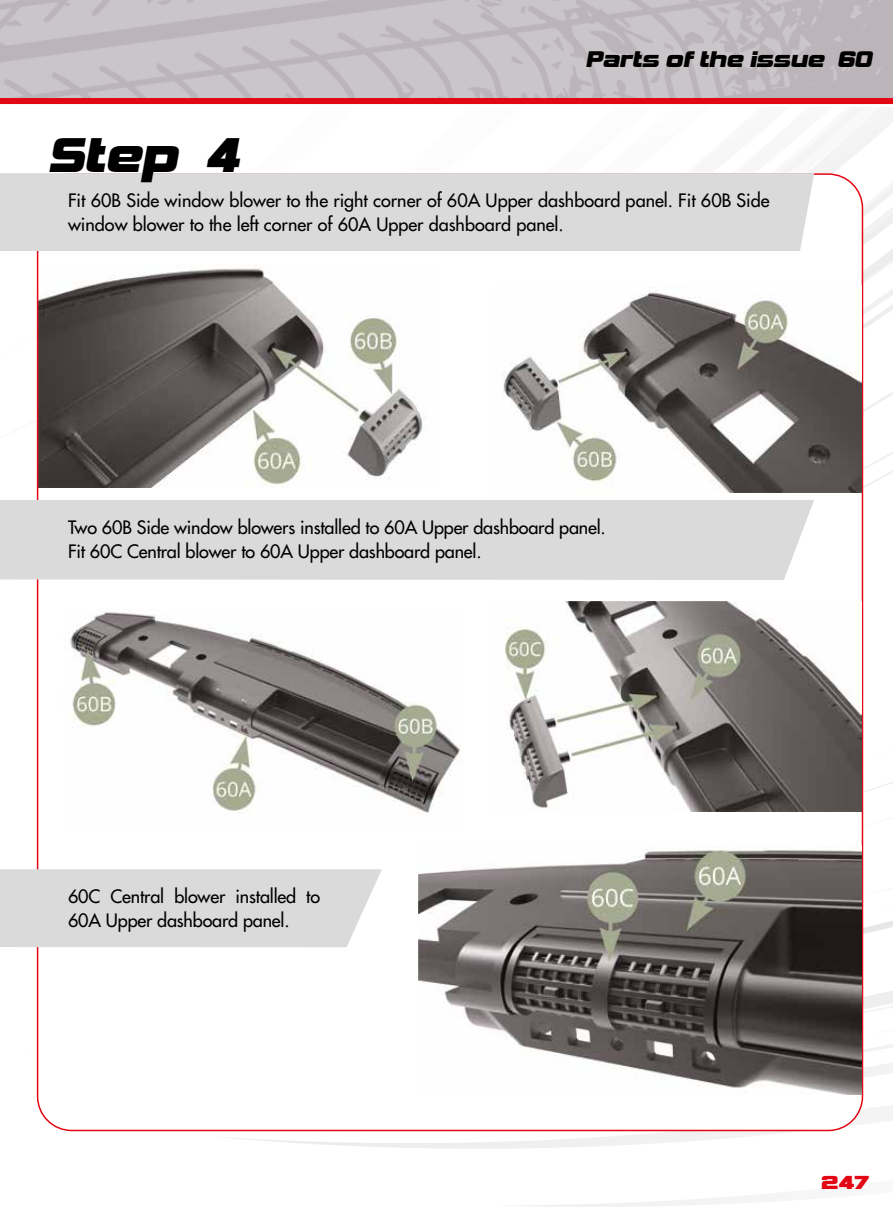
<style>
.page{position:relative;width:893px;height:1221px;background:#fff}
.page>*{position:absolute;margin:0;border:0;box-sizing:border-box;transform-origin:0 0}
.t1{font:italic 50.4px "Vipnagorgialla";color:#000;scale:.83 1}
.t2{font:italic 23.4px "Vipnagorgialla";color:#000;scale:.83 1}
.t3{font:19.5px "Vipnagorgialla";color:#e30613}
.t4{font:500 18px/24px "Futura Std";letter-spacing:-.01em;color:#000}
</style>
<div class="page">
<img style="left:0;top:0;width:893px;height:98px">
<svg style="left:36px;top:251px;width:28px;height:880px"></svg>
<div style="left:0;top:98px;width:893px;height:6px;background:#e30613"></div>
<div style="left:38px;top:174px;width:824px;height:956px;background:#fff;border-radius:34px"></div>
<img style="left:40px;top:265px;width:383px;height:222px">
<div style="left:0;top:173px;width:814px;height:78px;background:#dadada"></div>
<div style="left:0;top:869px;width:382px;height:78px;background:#dadada"></div>
<img style="left:503px;top:292px;width:359px;height:200px">
<img style="left:70px;top:612px;width:391px;height:202px">
<img style="left:505px;top:601px;width:357px;height:210px">
<div style="left:0;top:500px;width:814px;height:80px;background:#dadada"></div>
<img style="left:418px;top:845px;width:444px;height:249px">
<h1 class="t1" style="left:48px;top:127px;width:244px">Step 4</h1>
<p class="t2" style="left:586px;top:46px;width:352px">Parts of the issue 60</p>
<p class="t4" style="left:68px;top:188px;width:703px">Fit 60B Side window blower to the right corner of 60A Upper dashboard panel. Fit 60B Side window blower to the left corner of 60A Upper dashboard panel.</p>
<p class="t4" style="left:68px;top:515px;width:539px">Two 60B Side window blowers installed to 60A Upper dashboard panel.<br>Fit 60C Central blower to 60A Upper dashboard panel.</p>
<p class="t4" style="left:68px;top:884px;width:254px">60C Central blower installed to<br>60A Upper dashboard panel.</p>
<p class="t3" style="left:821px;top:1171px;width:50px">247</p>
</div>
